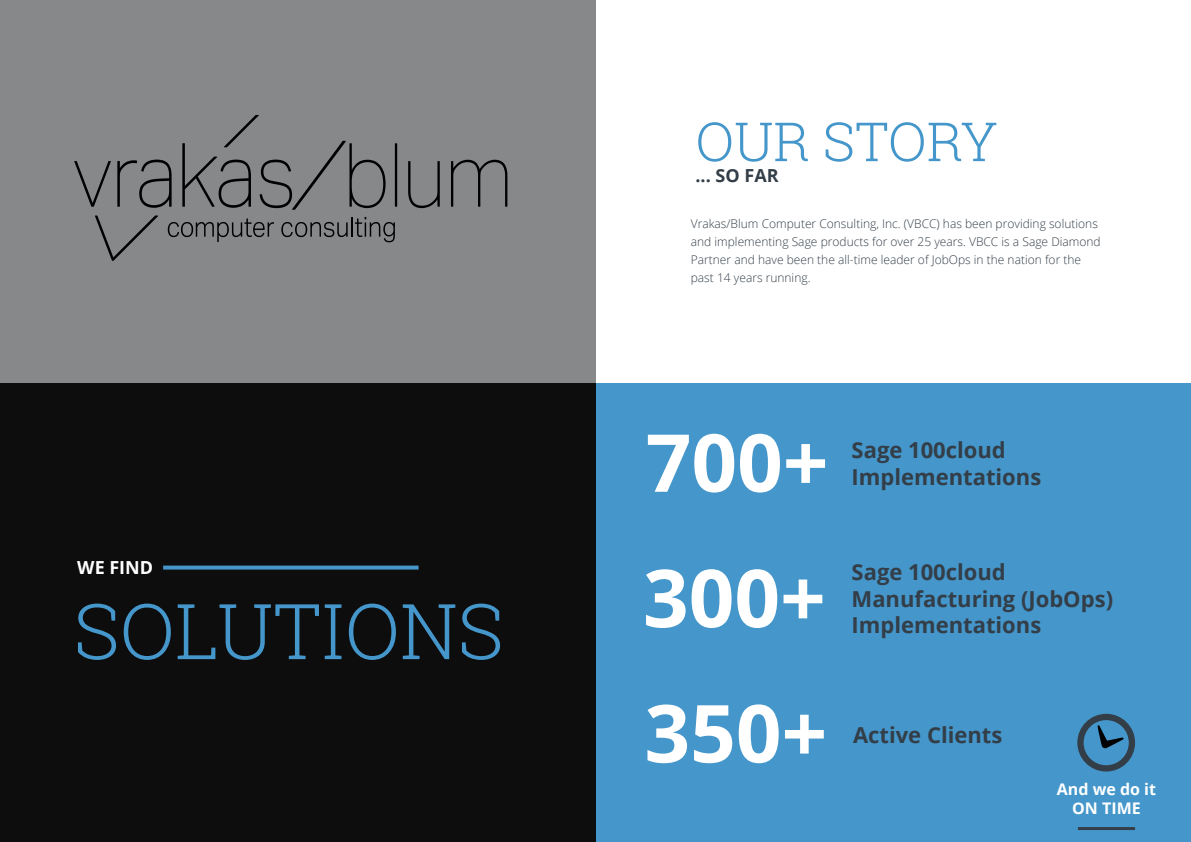
<style>
.page{position:relative;width:1191px;height:842px;background:#fff}
.page>*{position:absolute;margin:0;border:0;box-sizing:border-box;transform-origin:0 0}
.t1{font:700 80px/135.3px "Open Sans";color:#fff;text-align:justify}
.t2{font:300 77px "Roboto Slab";color:#4597cb}
.t3{font:300 54px "Roboto Slab";color:#4597cb}
.t4{font:700 22px/26.4px "Open Sans";color:#333e48}
.t5{font:700 18px "Open Sans";color:#333e48}
.t6{font:700 18px "Open Sans";color:#fff}
.t7{font:700 16px/19.2px "Open Sans";color:#fff;text-align:center}
.t8{font:300 12px/18px "Open Sans";color:#333e48}
</style>
<div class="page">
<div style="left:0;top:0;width:595px;height:842px;background:#86888a"></div>
<svg style="left:95px;top:215px;width:63px;height:46px"></svg>
<svg style="left:168px;top:218px;width:106px;height:24px"></svg>
<svg style="left:281px;top:222px;width:67px;height:15px"></svg>
<hr style="left:351px;top:217px;width:2px;height:20px;background:#000">
<svg style="left:355px;top:217px;width:40px;height:25px"></svg>
<svg style="left:74px;top:161px;width:37px;height:46px"></svg>
<svg style="left:117px;top:160px;width:55px;height:48px"></svg>
<hr style="left:395px;top:143px;width:2px;height:64px;background:#000">
<svg style="left:408px;top:161px;width:32px;height:47px"></svg>
<svg style="left:451px;top:160px;width:56px;height:47px"></svg>
<svg style="left:182px;top:115px;width:203px;height:95px"></svg>
<div style="left:595px;top:384px;width:596px;height:458px;background:#4597cb"></div>
<div style="left:0;top:384px;width:595px;height:458px;background:#0d0d0e"></div>
<svg style="left:163px;top:566px;width:255px;height:4px"></svg>
<hr style="left:1077px;top:827px;width:58px;height:3px;background:#333e48">
<svg style="left:1077px;top:714px;width:58px;height:57px"></svg>
<h3 class="t6" style="left:77px;top:554px;width:77px">WE FIND</h3>
<h2 class="t2" style="left:74px;top:578px;width:431px">SOLUTIONS</h2>
<h3 class="t3" style="left:695px;top:105px;width:304px">OUR STORY</h3>
<h3 class="t5" style="left:695px;top:163px;width:85px">... SO FAR</h3>
<p class="t8" style="left:691px;top:214px;width:411px">Vrakas/Blum Computer Consulting, Inc. (VBCC) has been providing solutions and implementing Sage products for over 25 years. VBCC is a Sage Diamond Partner and have been the all-time leader of JobOps in the nation for the past 14 years running.</p>
<h1 class="t1" style="left:643px;top:393px;width:187px">700+ 300+ 350+</h1>
<h3 class="t4" style="left:851px;top:437px;width:191px">Sage 100cloud<br>Implementations</h3>
<h3 class="t4" style="left:851px;top:559px;width:263px">Sage 100cloud<br>Manufacturing (JobOps)<br>Implementations</h3>
<h3 class="t4" style="left:853px;top:722px;width:151px">Active Clients</h3>
<h3 class="t7" style="left:1057px;top:779px;width:101px">And we do it<br>ON TIME</h3>
</div>
